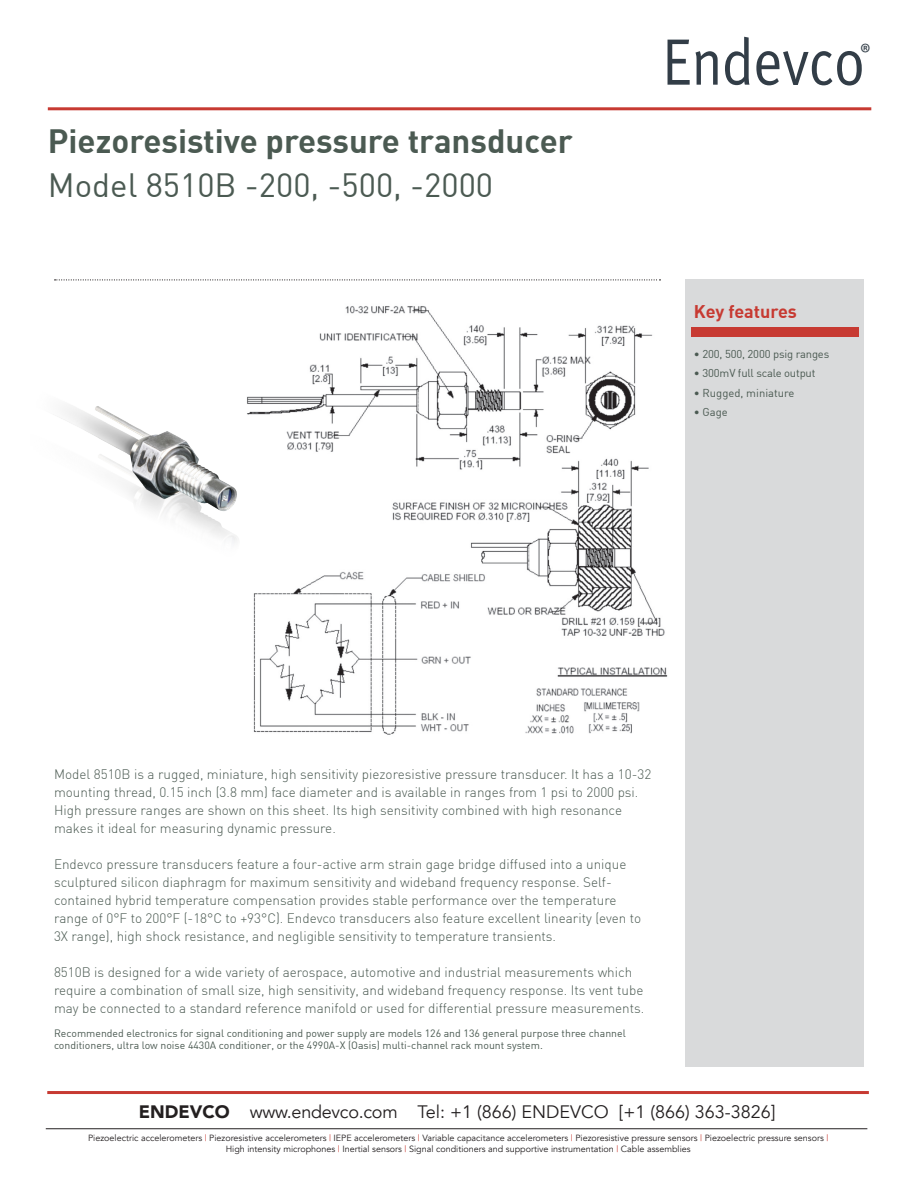
<style>
.page{position:relative;width:918px;height:1188px;background:#fff}
.page>*{position:absolute;margin:0;border:0;box-sizing:border-box;transform-origin:0 0}
.t1{font:700 33px "DIN";color:#4b5a52}
.t2{font:33px "DIN";color:#4b5a52}
.t3{font:26.85px "Myriad Pro";color:#323d47;scale:.94 1}
.t4{font:18px "Avenir";color:#231f20}
.t5{font:700 18px "DIN";color:#c73a32}
.t6{font:300 13.5px/18px "DIN";color:#4b5a52}
.t7{font:11.25px "DIN";letter-spacing:-.015em;color:#4b5a52}
.t8{font:10.5px/12px "DIN";color:#4b5a52}
.t9{font:9px/10.5px "Avenir";color:#231f20;text-align:center}
.s1{font-weight:900}
.s2{color:#c73a32}
</style>
<div class="page">
<hr style="left:48px;top:107px;width:823px;height:3px;background:#c73a32">
<svg style="left:668px;top:40px;width:50px;height:45px"></svg>
<svg style="left:725px;top:37px;width:25px;height:48px"></svg>
<svg style="left:756px;top:51px;width:106px;height:35px"></svg>
<hr style="left:47px;top:1091px;width:822px;height:3px;background:#c73a32">
<hr style="left:46px;top:1128px;width:821px;height:1px;background:#231f20">
<div style="left:685px;top:279px;width:179px;height:788px;background:#d9dadb"></div>
<svg style="left:55px;top:279px;width:606px;height:1px"></svg>
<div style="left:691px;top:328px;width:168px;height:9px;background:#c73a32"></div>
<img style="left:247px;top:306px;width:421px;height:429px">
<img style="left:61px;top:406px;width:176px;height:137px">
<h1 class="t1" style="left:48px;top:120px;width:527px">Piezoresistive pressure transducer</h1>
<h1 class="t2" style="left:48px;top:164px;width:447px">Model 8510B -200, -500, -2000</h1>
<h2 class="t3" style="left:860px;top:37px;width:13px">®</h2>
<h3 class="t5" style="left:694px;top:300px;width:105px">Key features</h3>
<p class="t7" style="left:694px;top:347px;width:137px">• 200, 500, 2000 psig ranges</p>
<p class="t7" style="left:694px;top:366px;width:123px">• 300mV full scale output</p>
<p class="t7" style="left:694px;top:386px;width:102px">• Rugged, miniature</p>
<p class="t7" style="left:694px;top:405px;width:36px">• Gage</p>
<p class="t6" style="left:54px;top:765px;width:599px">Model 8510B is a rugged, miniature, high sensitivity piezoresistive pressure transducer. It has a 10-32 mounting thread, 0.15 inch (3.8 mm) face diameter and is available in ranges from 1 psi to 2000 psi.<br>High pressure ranges are shown on this sheet. Its high sensitivity combined with high resonance makes it ideal for measuring dynamic pressure.</p>
<p class="t6" style="left:54px;top:855px;width:589px">Endevco pressure transducers feature a four-active arm strain gage bridge diffused into a unique sculptured silicon diaphragm for maximum sensitivity and wideband frequency response. Self&shy;contained hybrid temperature compensation provides stable performance over the temperature range of 0°F to 200°F (-18°C to +93°C). Endevco transducers also feature excellent linearity (even to 3X range), high shock resistance, and negligible sensitivity to temperature transients.</p>
<p class="t6" style="left:54px;top:963px;width:592px">8510B is designed for a wide variety of aerospace, automotive and industrial measurements which require a combination of small size, high sensitivity, and wideband frequency response. Its vent tube may be connected to a standard reference manifold or used for differential pressure measurements.</p>
<p class="t8" style="left:54px;top:1027px;width:573px">Recommended electronics for signal conditioning and power supply are models 126 and 136 general purpose three channel conditioners, ultra low noise 4430A conditioner, or the 4990A-X (Oasis) multi-channel rack mount system.</p>
<h3 class="t4" style="left:139px;top:1101px;width:638px"><span class="s1">ENDEVCO</span> www.endevco.com Tel: +1 (866) ENDEVCO [+1 (866) 363-3826]</h3>
<p class="t9" style="left:88px;top:1133px;width:742px">Piezoelectric accelerometers <span class="s2">|</span> Piezoresistive accelerometers <span class="s2">|</span> IEPE accelerometers <span class="s2">|</span> Variable capacitance accelerometers <span class="s2">|</span> Piezoresistive pressure sensors <span class="s2">|</span> Piezoelectric pressure sensors <span class="s2">|<br></span>High intensity microphones <span class="s2">|</span> Inertial sensors <span class="s2">|</span> Signal conditioners and supportive instrumentation <span class="s2">|</span> Cable assemblies</p>
</div>
